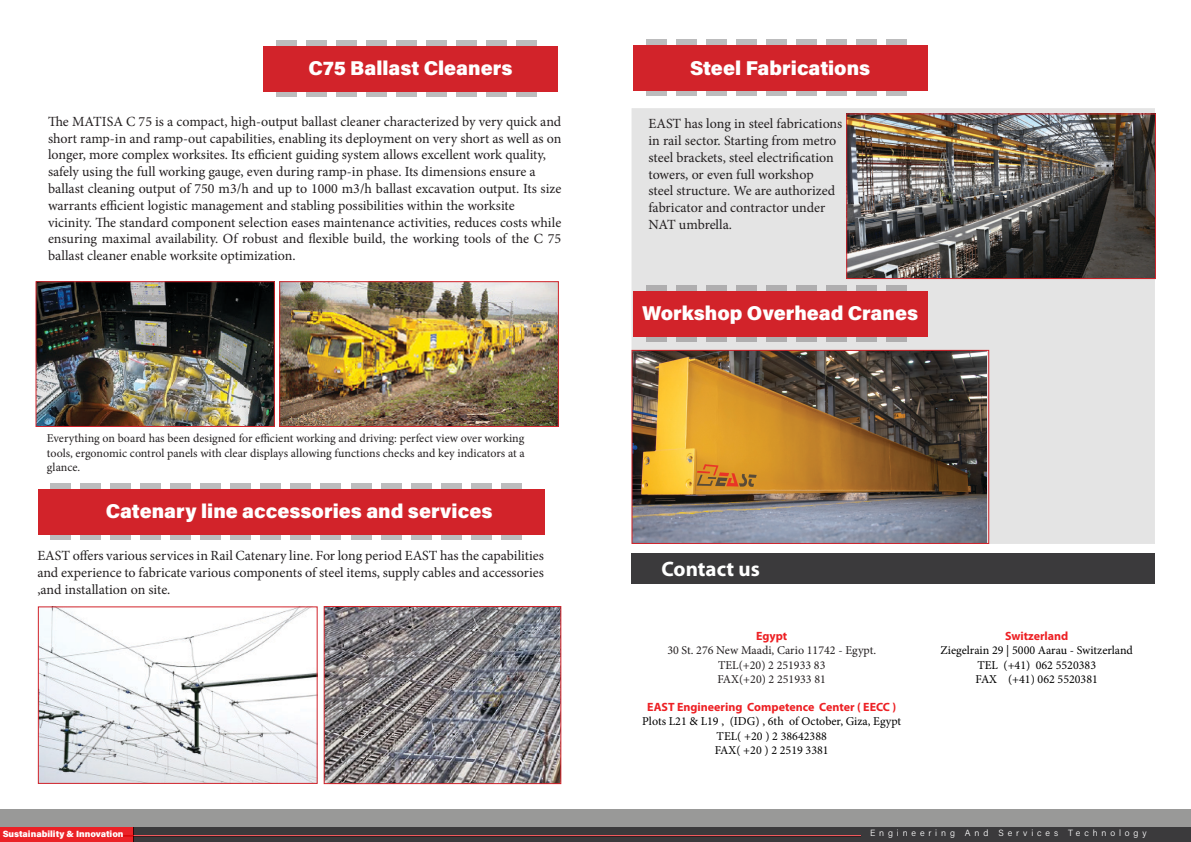
<style>
.page{position:relative;width:1191px;height:842px;background:#fff}
.page>*{position:absolute;margin:0;border:0;box-sizing:border-box;transform-origin:0 0}
.t1{font:700 21px "Myriad Pro";color:#fff}
.t2{font:20px "Acumin Variable Concept";color:#fff}
.t3{font:14px/16.8px "Minion Pro";color:#231f20;text-align:justify}
.t4{font:12px/14.4px "Minion Pro";color:#231f20;text-align:justify}
.t5{font:12px "Minion Pro";color:#000}
.t6{font:700 12px "Myriad Pro";color:#ed2024}
.t7{font:9px "Acumin Variable Concept";letter-spacing:.42em;color:#fff}
.t8{font:9px "Acumin Variable Concept";color:#fff}
</style>
<div class="page">
<div style="left:861px;top:827px;width:329px;height:15px;background:#3b3a3c"></div>
<div style="left:134px;top:836px;width:727px;height:6px;background:#3b3a3c"></div>
<div style="left:870px;top:830px;width:321px;height:7px;background:#3b3a3c"></div>
<div style="left:0;top:827px;width:134px;height:15px;background:#eb2227"></div>
<hr style="left:91px;top:835px;width:770px;height:1px;background:#eb2227">
<div style="left:134px;top:827px;width:727px;height:8px;background:#3b3a3c"></div>
<div style="left:0;top:809px;width:1191px;height:18px;background:#999998"></div>
<div style="left:277px;top:40px;width:20px;height:57px;background:#bcbcbd"></div>
<div style="left:307px;top:40px;width:20px;height:57px;background:#bcbcbd"></div>
<div style="left:337px;top:40px;width:20px;height:57px;background:#bcbcbd"></div>
<div style="left:367px;top:40px;width:20px;height:57px;background:#bcbcbd"></div>
<div style="left:397px;top:40px;width:20px;height:57px;background:#bcbcbd"></div>
<div style="left:427px;top:40px;width:20px;height:57px;background:#bcbcbd"></div>
<div style="left:457px;top:40px;width:20px;height:57px;background:#bcbcbd"></div>
<div style="left:487px;top:40px;width:20px;height:57px;background:#bcbcbd"></div>
<div style="left:517px;top:40px;width:20px;height:57px;background:#bcbcbd"></div>
<div style="left:263px;top:46px;width:295px;height:46px;background:#d2232a"></div>
<img style="left:281px;top:283px;width:276px;height:142px">
<div style="left:279px;top:281px;width:280px;height:146px;border:1px solid #d2232a"></div>
<img style="left:38px;top:283px;width:235px;height:142px">
<div style="left:36px;top:281px;width:239px;height:146px;border:1px solid #d2232a"></div>
<div style="left:631px;top:108px;width:524px;height:436px;background:#e4e4e4"></div>
<div style="left:646px;top:39px;width:20px;height:57px;background:#bcbcbd"></div>
<div style="left:676px;top:39px;width:20px;height:57px;background:#bcbcbd"></div>
<div style="left:706px;top:39px;width:20px;height:57px;background:#bcbcbd"></div>
<div style="left:736px;top:39px;width:20px;height:57px;background:#bcbcbd"></div>
<div style="left:766px;top:39px;width:20px;height:57px;background:#bcbcbd"></div>
<div style="left:796px;top:39px;width:20px;height:57px;background:#bcbcbd"></div>
<div style="left:826px;top:39px;width:20px;height:57px;background:#bcbcbd"></div>
<div style="left:856px;top:39px;width:20px;height:57px;background:#bcbcbd"></div>
<div style="left:886px;top:39px;width:20px;height:57px;background:#bcbcbd"></div>
<div style="left:633px;top:45px;width:294px;height:46px;background:#d2232a"></div>
<div style="left:646px;top:285px;width:20px;height:57px;background:#afaeaf"></div>
<div style="left:676px;top:285px;width:20px;height:57px;background:#afaeaf"></div>
<div style="left:706px;top:285px;width:20px;height:57px;background:#afaeaf"></div>
<div style="left:736px;top:285px;width:20px;height:57px;background:#afaeaf"></div>
<div style="left:766px;top:285px;width:20px;height:57px;background:#afaeaf"></div>
<div style="left:796px;top:285px;width:20px;height:57px;background:#afaeaf"></div>
<div style="left:826px;top:285px;width:20px;height:57px;background:#afaeaf"></div>
<div style="left:856px;top:285px;width:20px;height:57px;background:#afaeaf"></div>
<div style="left:886px;top:285px;width:20px;height:57px;background:#afaeaf"></div>
<div style="left:633px;top:291px;width:294px;height:46px;background:#d2232a"></div>
<div style="left:51px;top:483px;width:20px;height:57px;background:#bcbcbd"></div>
<div style="left:321px;top:483px;width:20px;height:57px;background:#bcbcbd"></div>
<div style="left:81px;top:483px;width:20px;height:57px;background:#bcbcbd"></div>
<div style="left:351px;top:483px;width:20px;height:57px;background:#bcbcbd"></div>
<div style="left:111px;top:483px;width:20px;height:57px;background:#bcbcbd"></div>
<div style="left:381px;top:483px;width:20px;height:57px;background:#bcbcbd"></div>
<div style="left:141px;top:483px;width:20px;height:57px;background:#bcbcbd"></div>
<div style="left:411px;top:483px;width:20px;height:57px;background:#bcbcbd"></div>
<div style="left:171px;top:483px;width:20px;height:57px;background:#bcbcbd"></div>
<div style="left:441px;top:483px;width:20px;height:57px;background:#bcbcbd"></div>
<div style="left:201px;top:483px;width:20px;height:57px;background:#bcbcbd"></div>
<div style="left:471px;top:483px;width:20px;height:57px;background:#bcbcbd"></div>
<div style="left:231px;top:483px;width:20px;height:57px;background:#bcbcbd"></div>
<div style="left:501px;top:483px;width:20px;height:57px;background:#bcbcbd"></div>
<div style="left:261px;top:483px;width:20px;height:57px;background:#bcbcbd"></div>
<div style="left:291px;top:483px;width:20px;height:57px;background:#bcbcbd"></div>
<div style="left:38px;top:489px;width:506px;height:46px;background:#d2232a"></div>
<img style="left:40px;top:608px;width:276px;height:174px">
<div style="left:38px;top:606px;width:280px;height:178px;border:1px solid #d2232a"></div>
<img style="left:326px;top:608px;width:233px;height:174px">
<div style="left:324px;top:606px;width:237px;height:178px;border:1px solid #d2232a"></div>
<img style="left:633px;top:352px;width:353px;height:190px">
<div style="left:631px;top:350px;width:358px;height:194px;border:1px solid #d2232a"></div>
<img style="left:848px;top:115px;width:306px;height:162px">
<div style="left:846px;top:113px;width:310px;height:166px;border:1px solid #d2232a"></div>
<div style="left:631px;top:553px;width:524px;height:30px;background:#3b3a3c"></div>
<p class="t2" style="left:308px;top:55px;width:205px">C75 Ballast Cleaners</p>
<p class="t3" style="left:48px;top:113px;width:515px">The MATISA C 75 is a compact, high-output ballast cleaner characterized by very quick and short ramp-in and ramp-out capabilities, enabling its deployment on very short as well as on longer, more complex worksites. Its efficient guiding system allows excellent work quality,</p>
<p class="t3" style="left:48px;top:163px;width:489px">safely using the full working gauge, even during ramp-in phase. Its dimensions ensure a</p>
<p class="t3" style="left:48px;top:180px;width:515px">ballast cleaning output of 750 m3/h and up to 1000 m3/h ballast excavation output. Its size warrants efficient logistic management and stabling possibilities within the worksite</p>
<p class="t3" style="left:48px;top:214px;width:515px">vicinity. The standard component selection eases maintenance activities, reduces costs while ensuring maximal availability. Of robust and flexible build, the working tools of the C 75 ballast cleaner enable worksite optimization.</p>
<p class="t4" style="left:47px;top:431px;width:479px">Everything on board has been designed for efficient working and driving: perfect view over working tools, ergonomic control panels with clear displays allowing functions checks and key indicators at a glance.</p>
<p class="t2" style="left:106px;top:498px;width:388px">Catenary line accessories and services</p>
<p class="t3" style="left:37px;top:547px;width:508px">EAST offers various services in Rail Catenary line. For long period EAST has the capabilities and experience to fabricate various components of steel items, supply cables and accessories ,and installation on site.</p>
<p class="t2" style="left:690px;top:54px;width:182px">Steel Fabrications</p>
<p class="t3" style="left:648px;top:115px;width:195px;text-align:left">EAST has long in steel fabrications in rail sector. Starting from metro steel brackets, steel electrification towers, or even full workshop<br>steel structure. We are authorized fabricator and contractor under<br>NAT umbrella.</p>
<p class="t2" style="left:642px;top:300px;width:277px">Workshop Overhead Cranes</p>
<p class="t1" style="left:661px;top:555px;width:100px">Contact us</p>
<p class="t6" style="left:756px;top:628px;width:33px">Egypt</p>
<p class="t4" style="left:667px;top:643px;width:210px">30 St. 276 New Maadi, Cario 11742 - Egypt.</p>
<p class="t4" style="left:718px;top:657px;width:109px">TEL(+20) 2 251933 83</p>
<p class="t4" style="left:717px;top:672px;width:110px">FAX(+20) 2 251933 81</p>
<p class="t6" style="left:647px;top:699px;width:250px">EAST Engineering Competence Center ( EECC )</p>
<p class="t5" style="left:642px;top:713px;width:260px">Plots L21 &amp; L19 , (IDG) , 6th of October, Giza, Egypt</p>
<p class="t5" style="left:716px;top:728px;width:112px">TEL( +20 ) 2 38642388</p>
<p class="t5" style="left:715px;top:742px;width:115px">FAX( +20 ) 2 2519 3381</p>
<p class="t6" style="left:1005px;top:628px;width:65px">Switzerland</p>
<p class="t5" style="left:940px;top:642px;width:194px">Ziegelrain 29 | 5000 Aarau - Switzerland</p>
<p class="t5" style="left:977px;top:657px;width:120px">TEL (+41) 062 5520383</p>
<p class="t5" style="left:975px;top:671px;width:124px">FAX (+41) 062 5520381</p>
<p class="t8" style="left:3px;top:828px;width:122px">Sustainability &amp; Innovation</p>
<p class="t7" style="left:870px;top:827px;width:278px">Engineering And Services Technology</p>
</div>
